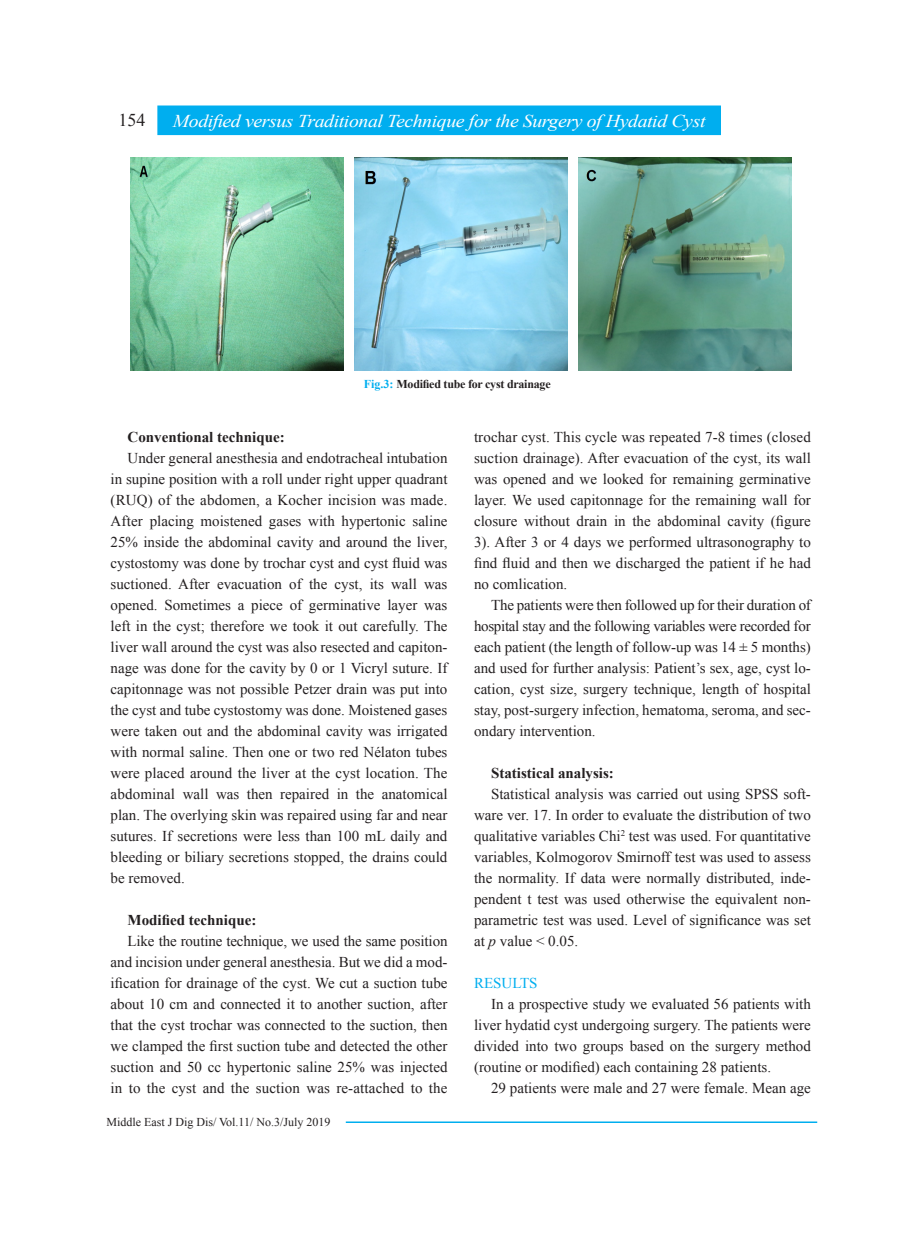
<style>
.page{position:relative;width:923px;height:1234px;background:#fff}
.page>*{position:absolute;margin:0;border:0;box-sizing:border-box;transform-origin:0 0}
.t1{font:italic 18px "Times New Roman";letter-spacing:-.02em;color:#fff;scale:1.1 1}
.t2{font:18px "Times New Roman";color:#231f20}
.t3{font:15px/21px "Times New Roman";color:#231f20;text-align:justify}
.t4{font:700 15px "Times New Roman";color:#231f20}
.t5{font:15px "Times New Roman";color:#00aeef}
.t6{font:12px "Times New Roman";color:#231f20}
.t7{font:700 12px "Times New Roman";letter-spacing:-.02em;color:#231f20}
.s1{color:#00aeef}
.s2{font-style:italic}
</style>
<div class="page">
<hr style="left:346px;top:1121px;width:471px;height:1px;background:#00aeef">
<div style="left:158px;top:106px;width:562px;height:28px;background:#00aeef"></div>
<div style="left:157px;top:105px;width:564px;height:30px;border:2px solid #00aeef"></div>
<img style="left:130px;top:157px;width:213px;height:213px">
<img style="left:354px;top:157px;width:213px;height:213px">
<img style="left:578px;top:157px;width:213px;height:213px">
<p class="t2" style="left:118px;top:108px;width:28px">154</p>
<p class="t1" style="left:173px;top:108px;width:486px">Modified versus Traditional Technique for the Surgery of Hydatid Cyst</p>
<p class="t7" style="left:364px;top:375px;width:188px"><span class="s1">Fig.3:</span> Modified tube for cyst drainage</p>
<p class="t4" style="left:128px;top:426px;width:159px">Conventional technique:</p>
<p class="t3" style="left:111px;top:447px;width:338px;text-indent:17px">Under general anesthesia and endotracheal intubation in supine position with a roll under right upper quadrant (RUQ) of the abdomen, a Kocher incision was made.<br>After placing moistened gases with hypertonic saline 25% inside the abdominal cavity and around the liver, cystostomy was done by trochar cyst and cyst fluid was suctioned. After evacuation of the cyst, its wall was opened. Sometimes a piece of germinative layer was left in the cyst; therefore we took it out carefully. The liver wall around the cyst was also resected and capiton&shy;nage was done for the cavity by 0 or 1 Vicryl suture. If capitonnage was not possible Petzer drain was put into the cyst and tube cystostomy was done. Moistened gases were taken out and the abdominal cavity was irrigated with normal saline. Then one or two red Nélaton tubes were placed around the liver at the cyst location. The abdominal wall was then repaired in the anatomical plan. The overlying skin was repaired using far and near sutures. If secretions were less than 100 mL daily and bleeding or biliary secretions stopped, the drains could be removed.</p>
<p class="t4" style="left:128px;top:909px;width:130px">Modified technique:</p>
<p class="t3" style="left:111px;top:930px;width:338px;text-indent:17px">Like the routine technique, we used the same position and incision under general anesthesia. But we did a mod&shy;ification for drainage of the cyst. We cut a suction tube about 10 cm and connected it to another suction, after that the cyst trochar was connected to the suction, then we clamped the first suction tube and detected the other suction and 50 cc hypertonic saline 25% was injected in to the cyst and the suction was re-attached to the</p>
<p class="t6" style="left:106px;top:1113px;width:226px">Middle East J Dig Dis/ Vol.11/ No.3/July 2019</p>
<p class="t3" style="left:474px;top:426px;width:338px">trochar cyst. This cycle was repeated 7-8 times (closed suction drainage). After evacuation of the cyst, its wall was opened and we looked for remaining germinative layer. We used capitonnage for the remaining wall for closure without drain in the abdominal cavity (figure 3). After 3 or 4 days we performed ultrasonography to find fluid and then we discharged the patient if he had no comlication.</p>
<p class="t3" style="left:474px;top:594px;width:338px;text-indent:17px">The patients were then followed up for their duration of hospital stay and the following variables were recorded for each patient (the length of follow-up was 14 ± 5 months) and used for further analysis: Patient’s sex, age, cyst lo&shy;cation, cyst size, surgery technique, length of hospital stay, post-surgery infection, hematoma, seroma, and sec&shy;ondary intervention.</p>
<p class="t4" style="left:491px;top:762px;width:124px">Statistical analysis:</p>
<p class="t3" style="left:474px;top:783px;width:338px;text-indent:17px">Statistical analysis was carried out using SPSS soft&shy;ware ver. 17. In order to evaluate the distribution of two qualitative variables Chi<sup>2</sup> test was used. For quantitative variables, Kolmogorov Smirnoff test was used to assess the normality. If data were normally distributed, inde&shy;pendent t test was used otherwise the equivalent non&shy;parametric test was used. Level of significance was set at <span class="s2">p</span> value &lt; 0.05.</p>
<p class="t5" style="left:474px;top:972px;width:65px">RESULTS</p>
<p class="t3" style="left:474px;top:993px;width:338px;text-indent:17px">In a prospective study we evaluated 56 patients with liver hydatid cyst undergoing surgery. The patients were divided into two groups based on the surgery method (routine or modified) each containing 28 patients.</p>
<p class="t3" style="left:491px;top:1077px;width:321px">29 patients were male and 27 were female. Mean age</p>
</div>
